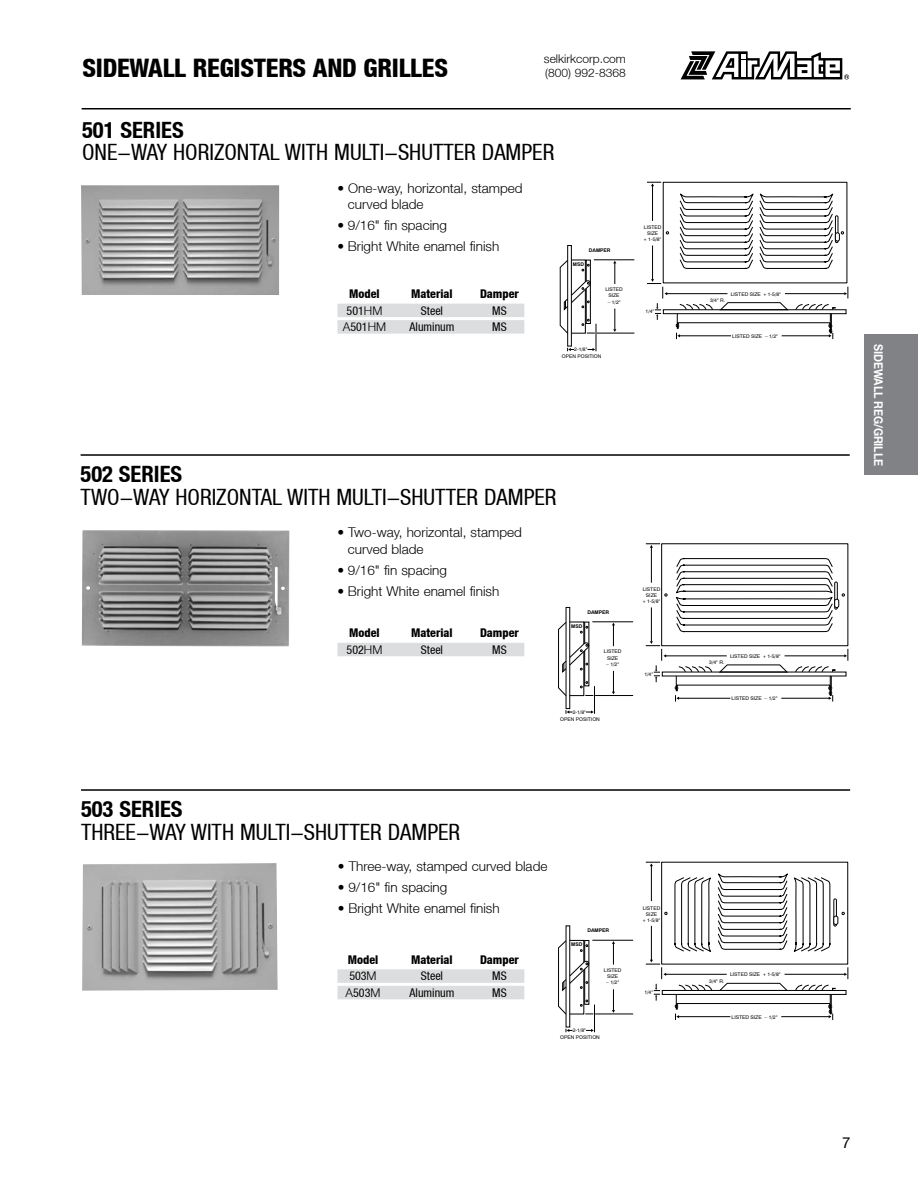
<style>
.page{position:relative;width:918px;height:1188px;background:#fff}
.page>*{position:absolute;margin:0;border:0;box-sizing:border-box;transform-origin:0 0}
.t1{font:800 condensed 25.5px "Helvetica Neue LT";letter-spacing:-.01em;color:#000}
.t2{font:condensed 22.5px "Helvetica Neue LT";color:#000}
.t3{font:700 condensed 22.5px "Helvetica Neue LT";color:#000}
.t4{font:15px "Helvetica Neue LT";color:#000}
.t5{font:300 13.5px/16.2px "Helvetica Neue LT";color:#000}
.t6{font:condensed 12px "Helvetica Neue LT";color:#000}
.t7{font:800 condensed 12px "Helvetica Neue LT";color:#000}
.t8{font:300 12px/13.8px "Helvetica Neue LT";color:#000}
.t9{font:700 12px "Helvetica Neue LT";letter-spacing:-.015em;color:#fff;scale:.9 1}
.t10{font:4.95px/6px "Helvetica";color:#000;text-align:center}
.t11{font:700 4.95px "Helvetica";color:#000}
.s1{font-weight:300;font-stretch:normal}
.s2{font-weight:400;font-stretch:condensed}
</style>
<div class="page">
<svg style="left:681px;top:51px;width:168px;height:28px"></svg>
<div style="left:864px;top:335px;width:54px;height:140px;background:#808285"></div>
<hr style="left:82px;top:108px;width:769px;height:2px;background:#000">
<img style="left:81px;top:185px;width:198px;height:110px">
<hr style="left:81px;top:454px;width:769px;height:2px;background:#000">
<hr style="left:81px;top:789px;width:769px;height:2px;background:#000">
<img style="left:82px;top:530px;width:208px;height:117px">
<img style="left:82px;top:863px;width:196px;height:128px">
<div style="left:338px;top:304px;width:186px;height:13px;background:#dcddde"></div>
<div style="left:338px;top:320px;width:186px;height:14px;background:#dcddde"></div>
<div style="left:338px;top:643px;width:186px;height:13px;background:#dcddde"></div>
<div style="left:338px;top:969px;width:186px;height:14px;background:#dcddde"></div>
<div style="left:338px;top:986px;width:186px;height:13px;background:#dcddde"></div>
<hr style="left:652px;top:184px;width:1px;height:37px;background:#000">
<svg style="left:647px;top:182px;width:14px;height:4px"></svg>
<hr style="left:652px;top:246px;width:1px;height:34px;background:#000">
<hr style="left:667px;top:293px;width:60px;height:1px;background:#000">
<hr style="left:785px;top:293px;width:60px;height:1px;background:#000">
<svg style="left:844px;top:287px;width:5px;height:11px"></svg>
<div style="left:663px;top:310px;width:183px;height:4px;border:1px solid #000"></div>
<svg style="left:647px;top:279px;width:20px;height:41px"></svg>
<svg style="left:676px;top:302px;width:159px;height:37px"></svg>
<hr style="left:594px;top:260px;width:40px;height:1px;background:#000">
<hr style="left:597px;top:333px;width:37px;height:1px;background:#000">
<svg style="left:560px;top:260px;width:37px;height:91px"></svg>
<svg style="left:613px;top:261px;width:3px;height:23px"></svg>
<svg style="left:613px;top:309px;width:3px;height:23px"></svg>
<div style="left:568px;top:245px;width:4px;height:101px;border:1px solid #000"></div>
<div style="left:663px;top:182px;width:184px;height:101px;border:1px solid #000"></div>
<svg style="left:679px;top:194px;width:165px;height:75px"></svg>
<hr style="left:651px;top:546px;width:1px;height:37px;background:#000">
<svg style="left:646px;top:544px;width:14px;height:4px"></svg>
<hr style="left:651px;top:607px;width:1px;height:35px;background:#000">
<hr style="left:666px;top:656px;width:61px;height:1px;background:#000">
<hr style="left:785px;top:656px;width:60px;height:1px;background:#000">
<svg style="left:844px;top:649px;width:5px;height:12px"></svg>
<svg style="left:646px;top:641px;width:20px;height:41px"></svg>
<svg style="left:675px;top:664px;width:160px;height:38px"></svg>
<hr style="left:592px;top:622px;width:41px;height:1px;background:#000">
<hr style="left:595px;top:695px;width:38px;height:1px;background:#000">
<svg style="left:558px;top:622px;width:37px;height:92px"></svg>
<svg style="left:612px;top:623px;width:3px;height:23px"></svg>
<svg style="left:612px;top:671px;width:3px;height:23px"></svg>
<div style="left:661px;top:543px;width:187px;height:103px;border:1px solid #000"></div>
<svg style="left:676px;top:558px;width:169px;height:74px"></svg>
<hr style="left:651px;top:864px;width:1px;height:37px;background:#000">
<svg style="left:646px;top:862px;width:14px;height:4px"></svg>
<hr style="left:651px;top:926px;width:1px;height:34px;background:#000">
<hr style="left:666px;top:974px;width:61px;height:1px;background:#000">
<hr style="left:785px;top:974px;width:60px;height:1px;background:#000">
<svg style="left:844px;top:967px;width:5px;height:12px"></svg>
<div style="left:662px;top:990px;width:184px;height:5px;border:1px solid #000"></div>
<svg style="left:646px;top:960px;width:20px;height:41px"></svg>
<svg style="left:675px;top:983px;width:160px;height:37px"></svg>
<hr style="left:592px;top:940px;width:41px;height:1px;background:#000">
<hr style="left:595px;top:1014px;width:38px;height:1px;background:#000">
<svg style="left:558px;top:940px;width:37px;height:92px"></svg>
<svg style="left:612px;top:941px;width:3px;height:24px"></svg>
<svg style="left:612px;top:989px;width:3px;height:24px"></svg>
<svg style="left:717px;top:873px;width:71px;height:77px"></svg>
<svg style="left:674px;top:877px;width:37px;height:75px"></svg>
<svg style="left:664px;top:912px;width:4px;height:3px"></svg>
<svg style="left:794px;top:877px;width:51px;height:75px"></svg>
<h1 class="t1" style="left:82px;top:52px;width:367px">SIDEWALL REGISTERS AND GRILLES</h1>
<h3 class="t8" style="left:544px;top:52px;width:84px">selkirkcorp.com (800) 992-8368</h3>
<h2 class="t3" style="left:82px;top:116px;width:103px">501 SERIES</h2>
<h2 class="t2" style="left:82px;top:139px;width:474px">ONE-WAY HORIZONTAL WITH MULTI-SHUTTER DAMPER</h2>
<h3 class="t5" style="left:348px;top:180px;width:176px;text-indent:-11px">• One-way, horizontal, stamped curved blade</h3>
<h3 class="t5" style="left:337px;top:217px;width:111px">• 9/16" fin spacing</h3>
<h3 class="t5" style="left:337px;top:238px;width:163px">• Bright White enamel finish</h3>
<p class="t11" style="left:589px;top:247px;width:23px">DAMPER</p>
<p class="t11" style="left:573px;top:261px;width:13px">MSD</p>
<h3 class="t7" style="left:349px;top:286px;width:32px">Model</h3>
<h3 class="t7" style="left:411px;top:286px;width:43px">Material</h3>
<h3 class="t7" style="left:480px;top:286px;width:40px">Damper</h3>
<h3 class="t6" style="left:347px;top:304px;width:37px">501<span class="s1">HM</span></h3>
<h3 class="t6" style="left:421px;top:304px;width:24px">Steel</h3>
<h3 class="t6" style="left:492px;top:304px;width:16px">MS</h3>
<h3 class="t8" style="left:343px;top:320px;width:45px">A<span class="s2">501</span>HM</h3>
<h3 class="t6" style="left:410px;top:320px;width:46px">Aluminum</h3>
<h3 class="t6" style="left:492px;top:320px;width:16px">MS</h3>
<p class="t10" style="left:574px;top:346px;width:15px">2-1/8"</p>
<p class="t10" style="left:605px;top:286px;width:19px">LISTED<br>SIZE</p>
<p class="t10" style="left:608px;top:299px;width:14px">– 1/2"</p>
<p class="t10" style="left:562px;top:353px;width:41px">OPEN POSITION</p>
<p class="t10" style="left:644px;top:225px;width:19px">LISTED<br>SIZE<br>+ 1-5/8"</p>
<p class="t10" style="left:646px;top:308px;width:10px">1/4"</p>
<h2 class="t3" style="left:81px;top:461px;width:103px">502 SERIES</h2>
<h2 class="t2" style="left:81px;top:484px;width:478px">TWO-WAY HORIZONTAL WITH MULTI-SHUTTER DAMPER</h2>
<h3 class="t5" style="left:348px;top:524px;width:175px;text-indent:-11px">• Two-way, horizontal, stamped curved blade</h3>
<h3 class="t5" style="left:337px;top:561px;width:111px">• 9/16" fin spacing</h3>
<h3 class="t5" style="left:337px;top:582px;width:163px">• Bright White enamel finish</h3>
<h3 class="t7" style="left:349px;top:626px;width:32px">Model</h3>
<h3 class="t7" style="left:411px;top:626px;width:43px">Material</h3>
<h3 class="t7" style="left:480px;top:626px;width:40px">Damper</h3>
<h3 class="t6" style="left:347px;top:643px;width:37px">502<span class="s1">HM</span></h3>
<h3 class="t6" style="left:421px;top:643px;width:24px">Steel</h3>
<h3 class="t6" style="left:492px;top:643px;width:16px">MS</h3>
<p class="t11" style="left:587px;top:609px;width:23px">DAMPER</p>
<p class="t11" style="left:571px;top:623px;width:13px">MSD</p>
<p class="t10" style="left:604px;top:648px;width:19px">LISTED<br>SIZE</p>
<p class="t10" style="left:606px;top:661px;width:14px">– 1/2"</p>
<p class="t10" style="left:573px;top:709px;width:15px">2-1/8"</p>
<p class="t10" style="left:560px;top:716px;width:41px">OPEN POSITION</p>
<p class="t10" style="left:643px;top:586px;width:19px">LISTED<br>SIZE<br>+ 1-5/8"</p>
<p class="t10" style="left:644px;top:671px;width:10px">1/4"</p>
<h2 class="t3" style="left:81px;top:796px;width:103px">503 SERIES</h2>
<h2 class="t2" style="left:81px;top:819px;width:381px">THREE-WAY WITH MULTI-SHUTTER DAMPER</h2>
<h3 class="t5" style="left:338px;top:857px;width:211px">• Three-way, stamped curved blade</h3>
<h3 class="t5" style="left:338px;top:878px;width:111px">• 9/16" fin spacing</h3>
<h3 class="t5" style="left:338px;top:899px;width:163px">• Bright White enamel finish</h3>
<h3 class="t7" style="left:348px;top:952px;width:32px">Model</h3>
<h3 class="t7" style="left:411px;top:952px;width:43px">Material</h3>
<h3 class="t7" style="left:480px;top:952px;width:40px">Damper</h3>
<h3 class="t6" style="left:349px;top:969px;width:29px">503<span class="s1">M</span></h3>
<h3 class="t6" style="left:421px;top:969px;width:24px">Steel</h3>
<h3 class="t6" style="left:492px;top:969px;width:16px">MS</h3>
<h3 class="t6" style="left:346px;top:986px;width:36px"><span class="s1">A</span>503<span class="s1">M</span></h3>
<h3 class="t6" style="left:410px;top:986px;width:46px">Aluminum</h3>
<h3 class="t6" style="left:492px;top:986px;width:16px">MS</h3>
<p class="t11" style="left:587px;top:927px;width:23px">DAMPER</p>
<p class="t11" style="left:571px;top:942px;width:13px">MSD</p>
<p class="t10" style="left:573px;top:1027px;width:15px">2-1/8"</p>
<p class="t10" style="left:604px;top:967px;width:19px">LISTED<br>SIZE</p>
<p class="t10" style="left:606px;top:980px;width:14px">– 1/2"</p>
<p class="t10" style="left:560px;top:1034px;width:41px">OPEN POSITION</p>
<p class="t10" style="left:643px;top:905px;width:19px">LISTED<br>SIZE<br>+ 1-5/8"</p>
<p class="t10" style="left:644px;top:989px;width:10px">1/4"</p>
<p class="t10" style="left:731px;top:291px;width:52px">LISTED SIZE + 1-5/8"</p>
<p class="t10" style="left:710px;top:297px;width:17px">3/4" R.</p>
<p class="t10" style="left:732px;top:333px;width:47px">LISTED SIZE – 1/2"</p>
<p class="t10" style="left:730px;top:653px;width:52px">LISTED SIZE + 1-5/8"</p>
<p class="t10" style="left:709px;top:660px;width:17px">3/4" R.</p>
<p class="t10" style="left:732px;top:696px;width:47px">LISTED SIZE – 1/2"</p>
<p class="t10" style="left:730px;top:972px;width:52px">LISTED SIZE + 1-5/8"</p>
<p class="t10" style="left:709px;top:978px;width:17px">3/4" R.</p>
<p class="t10" style="left:732px;top:1014px;width:47px">LISTED SIZE – 1/2"</p>
<h3 class="t9" style="left:886px;top:344px;width:137px;rotate:90deg">SIDEWALL REG/GRILLE</h3>
<h3 class="t4" style="left:842px;top:1133px;width:10px">7</h3>
</div>
